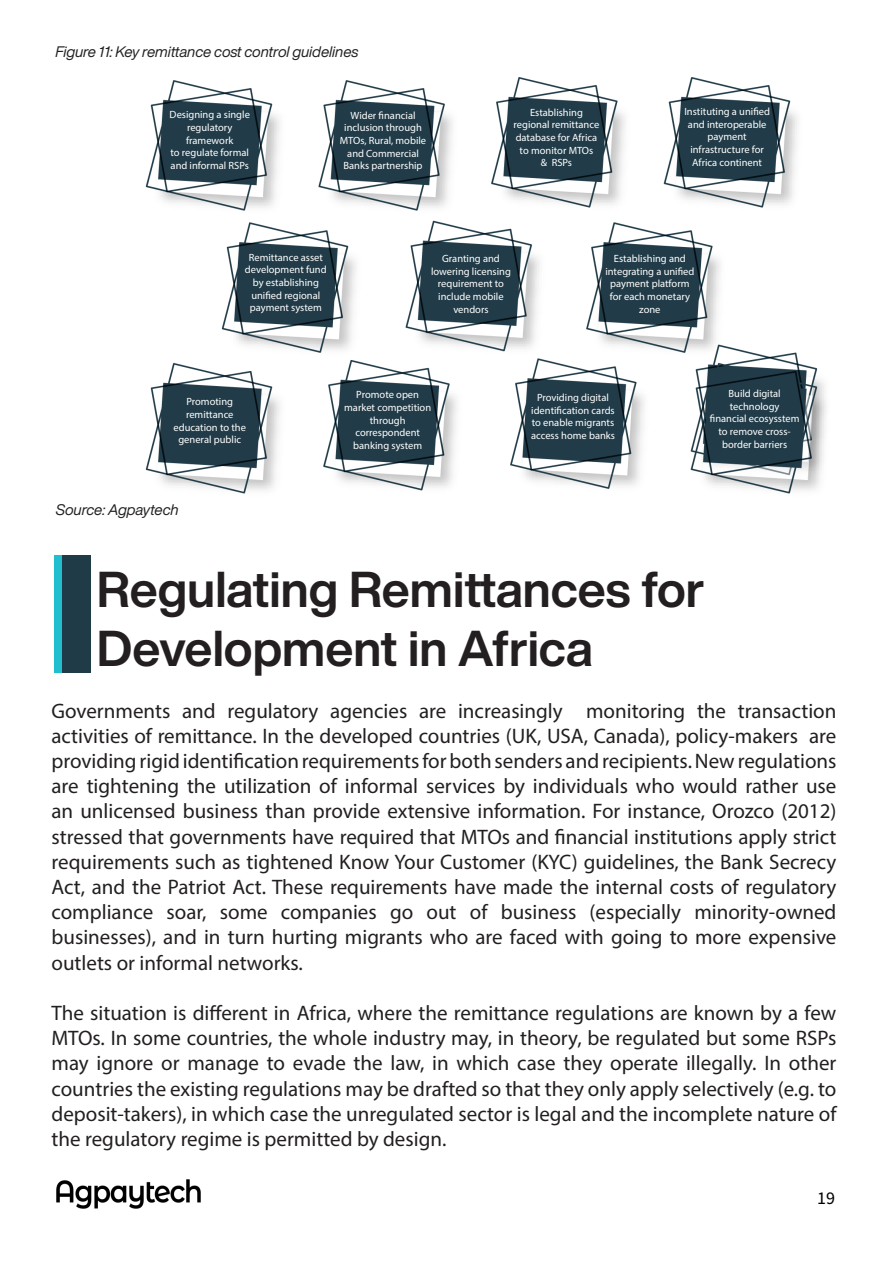
<style>
.page{position:relative;width:893px;height:1263px;background:#fff}
.page>*{position:absolute;margin:0;border:0;box-sizing:border-box;transform-origin:0 0}
.t1{font:700 49.5px/59.4px "Helvetica Now Display";color:#231f20}
.t2{font:21px/25.2px "Myriad Pro";color:#231f20;text-align:justify}
.t3{font:18px "Source Sans Pro";color:#000}
.t4{font:italic 15px "Helvetica Now Display";color:#231f20}
.t5{font:10.5px/12.6px "Myriad Pro";color:#fff;text-align:center}
</style>
<div class="page">
<div style="left:54px;top:555px;width:8px;height:118px;background:#21bece"></div>
<div style="left:62px;top:555px;width:29px;height:118px;background:#1f3b47"></div>
<img style="left:57px;top:1179px;width:143px;height:30px">
<img style="left:145px;top:77px;width:681px;height:417px">
<p class="t4" style="left:55px;top:42px;width:305px">Figure 11: Key remittance cost control guidelines</p>
<p class="t5" style="left:170px;top:108px;width:82px">Designing a single regulatory framework<br>to regulate formal and informal RSPs</p>
<p class="t5" style="left:340px;top:109px;width:88px">Wider financial inclusion through<br>MTOs, Rural, mobile and Commercial<br>Banks partnership</p>
<p class="t5" style="left:514px;top:106px;width:87px">Establishing regional remittance database for Africa to monitor MTOs<br>&amp; RSPs</p>
<p class="t5" style="left:684px;top:105px;width:87px">Instituting a unified and interoperable payment infrastructure for<br>Africa continent</p>
<p class="t5" style="left:245px;top:251px;width:83px">Remittance asset development fund by establishing unified regional payment system</p>
<p class="t5" style="left:431px;top:252px;width:81px">Granting and lowering licensing requirement to include mobile vendors</p>
<p class="t5" style="left:605px;top:252px;width:91px">Establishing and integrating a unified payment platform for each monetary zone</p>
<p class="t5" style="left:174px;top:395px;width:74px">Promoting remittance education to the general public</p>
<p class="t5" style="left:344px;top:388px;width:89px">Promote open market competition through correspondent banking system</p>
<p class="t5" style="left:531px;top:391px;width:85px">Providing digital identification cards to enable migrants access home banks</p>
<p class="t5" style="left:710px;top:387px;width:91px">Build digital technology<br>financial ecosysstem to remove cross&shy;border barriers</p>
<p class="t4" style="left:56px;top:500px;width:124px">Source: Agpaytech</p>
<h1 class="t1" style="left:97px;top:559px;width:609px">Regulating Remittances for<br>Development in Africa</h1>
<p class="t2" style="left:52px;top:697px;width:786px">Governments and regulatory agencies are increasingly monitoring the transaction activities of remittance. In the developed countries (UK, USA, Canada), policy-makers are providing rigid identification requirements for both senders and recipients. New regulations are tightening the utilization of informal services by individuals who would rather use an unlicensed business than provide extensive information. For instance, Orozco (2012) stressed that governments have required that MTOs and financial institutions apply strict requirements such as tightened Know Your Customer (KYC) guidelines, the Bank Secrecy Act, and the Patriot Act. These requirements have made the internal costs of regulatory compliance soar, some companies go out of business (especially minority-owned businesses), and in turn hurting migrants who are faced with going to more expensive outlets or informal networks.</p>
<p class="t2" style="left:52px;top:1000px;width:786px">The situation is different in Africa, where the remittance regulations are known by a few MTOs. In some countries, the whole industry may, in theory, be regulated but some RSPs may ignore or manage to evade the law, in which case they operate illegally. In other countries the existing regulations may be drafted so that they only apply selectively (e.g. to deposit-takers), in which case the unregulated sector is legal and the incomplete nature of the regulatory regime is permitted by design.</p>
<p class="t3" style="left:817px;top:1186px;width:19px">19</p>
</div>
